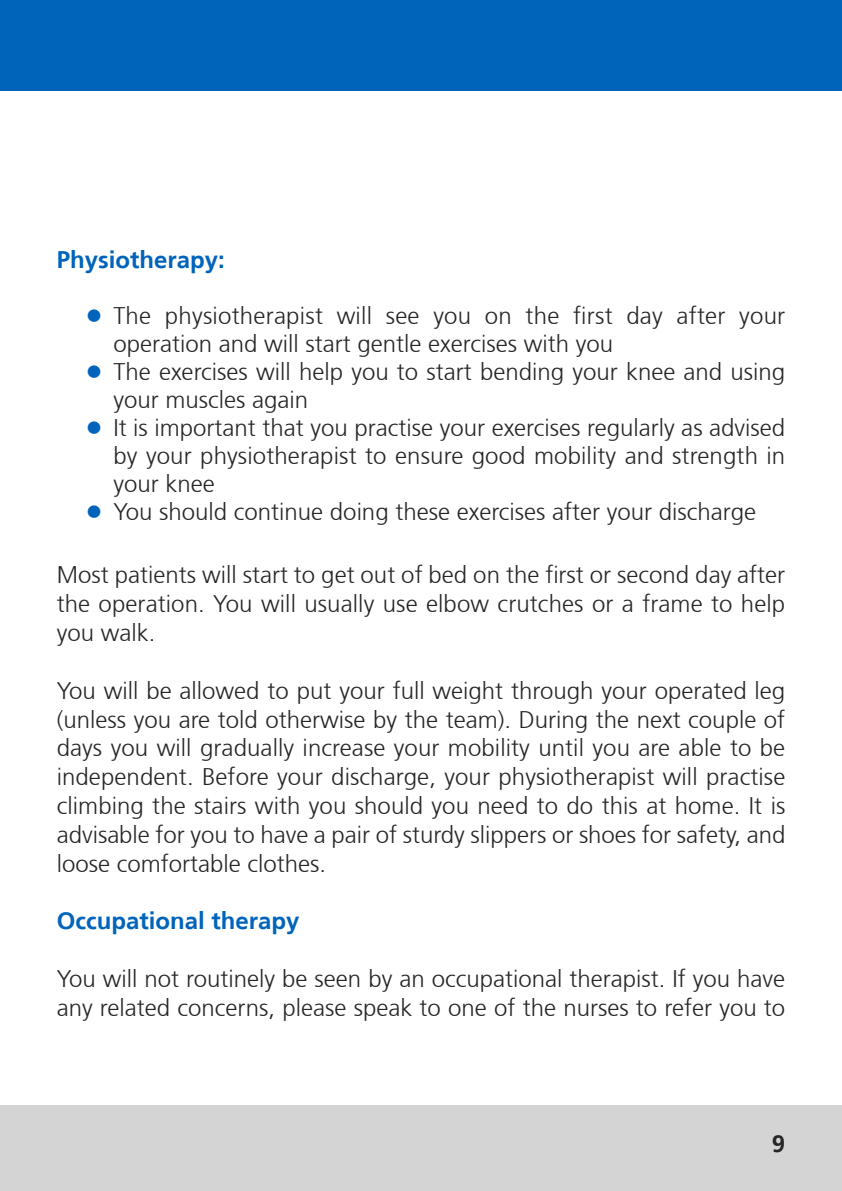
<style>
.page{position:relative;width:842px;height:1191px;background:#fff}
.page>*{position:absolute;margin:0;border:0;box-sizing:border-box;transform-origin:0 0}
.t1{font:300 24px/28.8px "Frutiger 45";color:#272627}
.t2{font:700 24px "Frutiger 65";color:#0064ba}
.t3{font:700 24px "Frutiger 65";color:#272627}
.s1{font-size:36px;color:#0064ba}
</style>
<div class="page">
<div style="left:0;top:0;width:842px;height:91px;background:#0064ba"></div>
<div style="left:0;top:1106px;width:842px;height:85px;background:#d4d4d4"></div>
<p class="t2" style="left:57px;top:245px;width:170px">Physiotherapy:</p>
<p class="t1" style="left:113px;top:302px;width:673px;line-height:28px;text-indent:-28px"><span class="s1">•</span> The physiotherapist will see you on the first day after your operation and will start gentle exercises with you</p>
<p class="t1" style="left:113px;top:358px;width:673px;line-height:28px;text-indent:-28px"><span class="s1">•</span> The exercises will help you to start bending your knee and using your muscles again</p>
<p class="t1" style="left:113px;top:414px;width:673px;line-height:28px;text-align:justify;text-indent:-28px"><span class="s1">•</span> It is important that you practise your exercises regularly as advised by your physiotherapist to ensure good mobility and strength in your knee</p>
<p class="t1" style="left:85px;top:498px;width:673px"><span class="s1">•</span> You should continue doing these exercises after your discharge</p>
<p class="t1" style="left:57px;top:561px;width:730px;text-align:justify">Most patients will start to get out of bed on the first or second day after the operation. You will usually use elbow crutches or a frame to help you walk.</p>
<p class="t1" style="left:57px;top:676px;width:730px;text-align:justify">You will be allowed to put your full weight through your operated leg (unless you are told otherwise by the team). During the next couple of days you will gradually increase your mobility until you are able to be independent. Before your discharge, your physiotherapist will practise climbing the stairs with you should you need to do this at home. It is advisable for you to have a pair of sturdy slippers or shoes for safety, and loose comfortable clothes.</p>
<p class="t2" style="left:57px;top:906px;width:244px">Occupational therapy</p>
<p class="t1" style="left:57px;top:964px;width:730px">You will not routinely be seen by an occupational therapist. If you have any related concerns, please speak to one of the nurses to refer you to</p>
<p class="t3" style="left:772px;top:1129px;width:15px">9</p>
</div>
